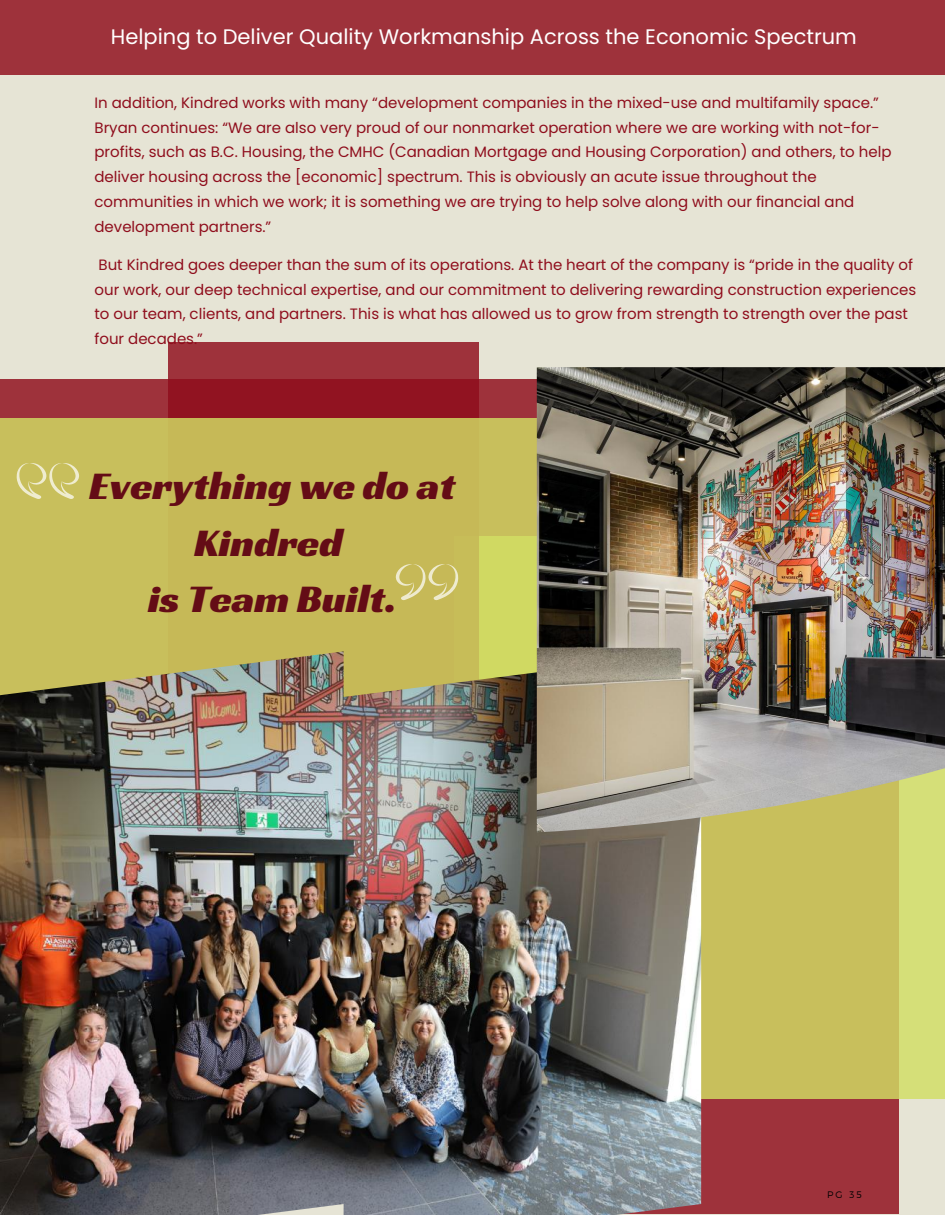
<style>
.page{position:relative;width:945px;height:1215px;background:#e6e4d5}
.page>*{position:absolute;margin:0;border:0;box-sizing:border-box;transform-origin:0 0}
.t1{font:40.5px/56.2px "Racing Sans One";color:#640c16;text-align:center}
.t2{font:21px "Poppins";color:#fff}
.t3{font:15px/24.8px "Poppins";color:#8f0d1c}
.t4{font:300 9.45px "Montserrat";color:#000}
</style>
<div class="page">
<div style="left:0;top:0;width:945px;height:75px;background:#9e323b"></div>
<div style="left:0;top:380px;width:945px;height:345px;background:#9e323b"></div>
<div style="left:575px;top:571px;width:323px;height:643px;background:#9e323b"></div>
<svg style="left:701px;top:832px;width:244px;height:267px;background:#cac461"></svg>
<svg style="left:168px;top:342px;width:311px;height:76px;background:#97222d"></svg>
<div style="left:0;top:418px;width:595px;height:540px;background:#c6b957"></div>
<img style="left:0;top:651px;width:701px;height:564px">
<img style="left:537px;top:367px;width:408px;height:465px">
<svg style="left:17px;top:463px;width:62px;height:36px"></svg>
<svg style="left:396px;top:564px;width:62px;height:36px"></svg>
<h2 class="t2" style="left:111px;top:22px;width:748px">Helping to Deliver Quality Workmanship Across the Economic Spectrum</h2>
<p class="t3" style="left:94px;top:90px;width:799px">In addition, Kindred works with many “development companies in the mixed-use and multifamily space.” Bryan continues: “We are also very proud of our nonmarket operation where we are working with not-for&shy;profits, such as B.C. Housing, the CMHC (Canadian Mortgage and Housing Corporation) and others, to help deliver housing across the [economic] spectrum. This is obviously an acute issue throughout the communities in which we work; it is something we are trying to help solve along with our financial and development partners.”</p>
<p class="t3" style="left:94px;top:252px;width:823px">But Kindred goes deeper than the sum of its operations. At the heart of the company is “pride in the quality of our work, our deep technical expertise, and our commitment to delivering rewarding construction experiences to our team, clients, and partners. This is what has allowed us to grow from strength to strength over the past four decades.”</p>
<h1 class="t1" style="left:89px;top:457px;width:368px">Everything we do at<br>Kindred<br>is Team Built.</h1>
<p class="t4" style="left:827px;top:1188px;width:36px">PG 35</p>
</div>
